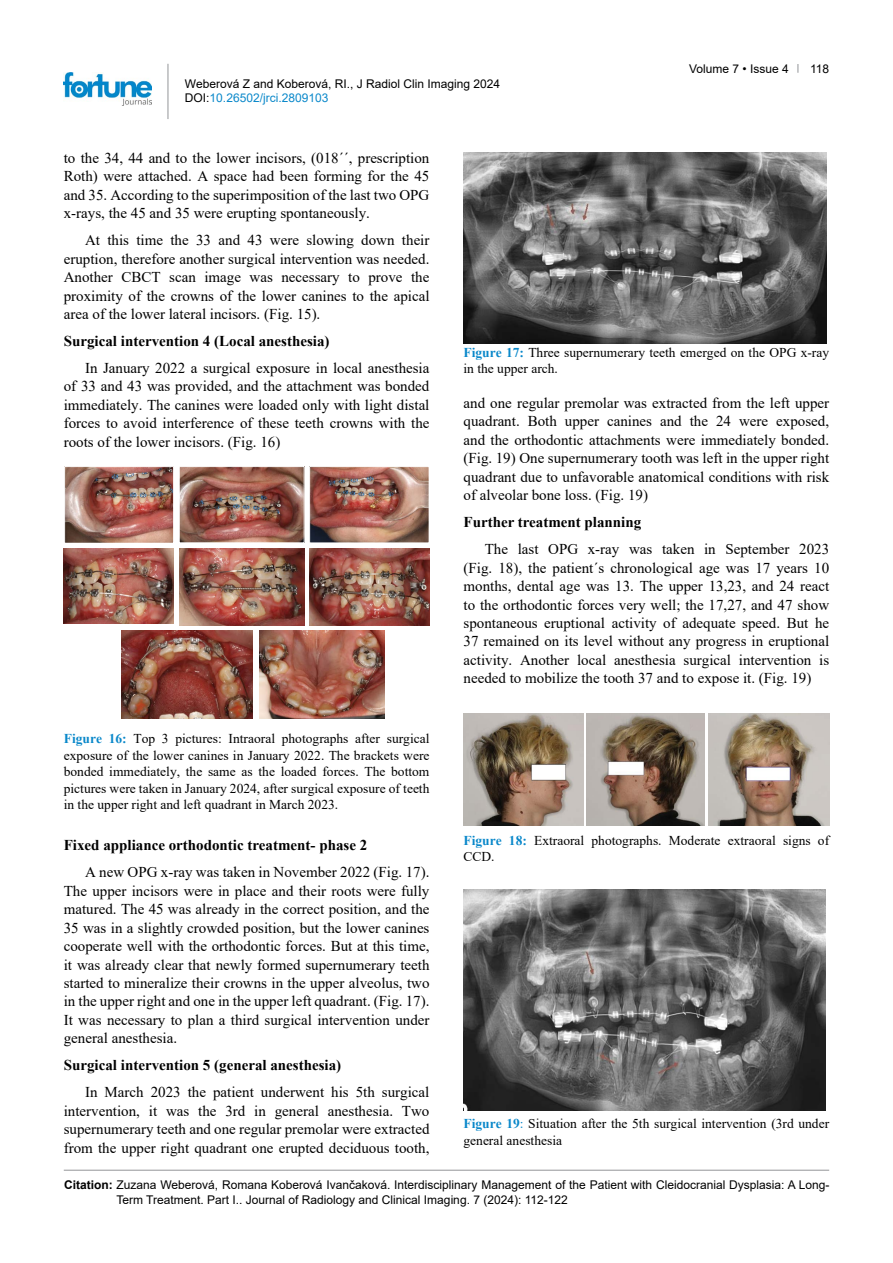
<style>
.page{position:relative;width:893px;height:1263px;background:#fff}
.page>*{position:absolute;margin:0;border:0;box-sizing:border-box;transform-origin:0 0}
.t1{font:15px/18.5px "Times New Roman";color:#000;text-align:justify}
.t2{font:700 15px "Times New Roman";color:#000}
.t3{font:13.5px/16.5px "Times New Roman";color:#000}
.t4{font:12px/14.4px "Arial";color:#000}
.s1{color:#0a88ca}
.s2{font-weight:700;color:#0a88ca}
.s3{font-weight:700}
</style>
<div class="page">
<hr style="left:168px;top:64px;width:1px;height:55px;background:#939598">
<img style="left:64px;top:72px;width:88px;height:33px">
<hr style="left:64px;top:1170px;width:765px;height:1px;background:#939598">
<img style="left:66px;top:468px;width:106px;height:74px">
<div style="left:64px;top:466px;width:110px;height:78px;border:1px solid #fff"></div>
<img style="left:181px;top:468px;width:122px;height:73px">
<div style="left:179px;top:466px;width:126px;height:77px;border:1px solid #fff"></div>
<img style="left:311px;top:468px;width:116px;height:73px">
<div style="left:309px;top:466px;width:120px;height:77px;border:1px solid #fff"></div>
<img style="left:64px;top:548px;width:109px;height:75px">
<img style="left:180px;top:548px;width:124px;height:78px">
<img style="left:310px;top:548px;width:119px;height:78px">
<img style="left:122px;top:631px;width:130px;height:87px">
<img style="left:260px;top:631px;width:124px;height:87px">
<img style="left:463px;top:152px;width:363px;height:191px">
<img style="left:463px;top:713px;width:120px;height:112px">
<img style="left:586px;top:713px;width:119px;height:112px">
<img style="left:708px;top:714px;width:121px;height:111px">
<img style="left:463px;top:889px;width:363px;height:221px">
<p class="t4" style="left:185px;top:76px;width:317px">Weberová Z and Koberová, RI., J Radiol Clin Imaging 2024<br>DOI:<span class="s1">10.26502/jrci.2809103</span></p>
<p class="t4" style="left:689px;top:61px;width:101px">Volume 7 • Issue 4</p>
<p class="t4" style="left:810px;top:61px;width:21px">118</p>
<p class="t1" style="left:64px;top:148px;width:367px">to the 34, 44 and to the lower incisors, (018´´, prescription Roth) were attached. A space had been forming for the 45 and 35. According to the superimposition of the last two OPG x-rays, the 45 and 35 were erupting spontaneously.</p>
<p class="t1" style="left:64px;top:230px;width:367px;text-indent:21px">At this time the 33 and 43 were slowing down their eruption, therefore another surgical intervention was needed.<br>Another CBCT scan image was necessary to prove the proximity of the crowns of the lower canines to the apical area of the lower lateral incisors. (Fig. 15).</p>
<p class="t2" style="left:64px;top:330px;width:267px">Surgical intervention 4 (Local anesthesia)</p>
<p class="t1" style="left:64px;top:358px;width:367px;text-indent:21px">In January 2022 a surgical exposure in local anesthesia of 33 and 43 was provided, and the attachment was bonded immediately. The canines were loaded only with light distal forces to avoid interference of these teeth crowns with the roots of the lower incisors. (Fig. 16)</p>
<p class="t3" style="left:64px;top:730px;width:367px;text-align:justify"><span class="s2">Figure 16:</span> Top 3 pictures: Intraoral photographs after surgical exposure of the lower canines in January 2022. The brackets were bonded immediately, the same as the loaded forces. The bottom pictures were taken in January 2024, after surgical exposure of teeth in the upper right and left quadrant in March 2023.</p>
<p class="t2" style="left:64px;top:834px;width:305px">Fixed appliance orthodontic treatment- phase 2</p>
<p class="t1" style="left:64px;top:862px;width:367px;text-indent:21px">A new OPG x-ray was taken in November 2022 (Fig. 17).<br>The upper incisors were in place and their roots were fully matured. The 45 was already in the correct position, and the 35 was in a slightly crowded position, but the lower canines cooperate well with the orthodontic forces. But at this time, it was already clear that newly formed supernumerary teeth started to mineralize their crowns in the upper alveolus, two in the upper right and one in the upper left quadrant. (Fig. 17).<br>It was necessary to plan a third surgical intervention under general anesthesia.</p>
<p class="t2" style="left:64px;top:1054px;width:279px">Surgical intervention 5 (general anesthesia)</p>
<p class="t1" style="left:64px;top:1082px;width:367px;text-indent:21px">In March 2023 the patient underwent his 5th surgical intervention, it was the 3rd in general anesthesia. Two supernumerary teeth and one regular premolar were extracted from the upper right quadrant one erupted deciduous tooth,</p>
<p class="t3" style="left:463px;top:344px;width:367px"><span class="s2">Figure 17:</span> Three supernumerary teeth emerged on the OPG x-ray in the upper arch.</p>
<p class="t1" style="left:463px;top:393px;width:367px">and one regular premolar was extracted from the left upper quadrant. Both upper canines and the 24 were exposed, and the orthodontic attachments were immediately bonded. (Fig. 19) One supernumerary tooth was left in the upper right quadrant due to unfavorable anatomical conditions with risk of alveolar bone loss. (Fig. 19)</p>
<p class="t2" style="left:463px;top:511px;width:179px">Further treatment planning</p>
<p class="t1" style="left:463px;top:539px;width:367px;text-indent:21px">The last OPG x-ray was taken in September 2023 (Fig. 18), the patient´s chronological age was 17 years 10 months, dental age was 13. The upper 13,23, and 24 react to the orthodontic forces very well; the 17,27, and 47 show spontaneous eruptional activity of adequate speed. But he 37 remained on its level without any progress in eruptional activity. Another local anesthesia surgical intervention is needed to mobilize the tooth 37 and to expose it. (Fig. 19)</p>
<p class="t3" style="left:463px;top:832px;width:367px"><span class="s2">Figure 18:</span> Extraoral photographs. Moderate extraoral signs of<br>CCD.</p>
<p class="t3" style="left:463px;top:1115px;width:367px"><span class="s2">Figure 19</span><span class="s1">:</span> Situation after the 5th surgical intervention (3rd under general anesthesia</p>
<p class="t4" style="left:117px;top:1177px;width:715px;line-height:15px;text-indent:-52px"><span class="s3">Citation:</span> Zuzana Weberová, Romana Koberová Ivančaková. Interdisciplinary Management of the Patient with Cleidocranial Dysplasia: A Long-<br>Term Treatment. Part I.. Journal of Radiology and Clinical Imaging. 7 (2024): 112-122</p>
</div>
